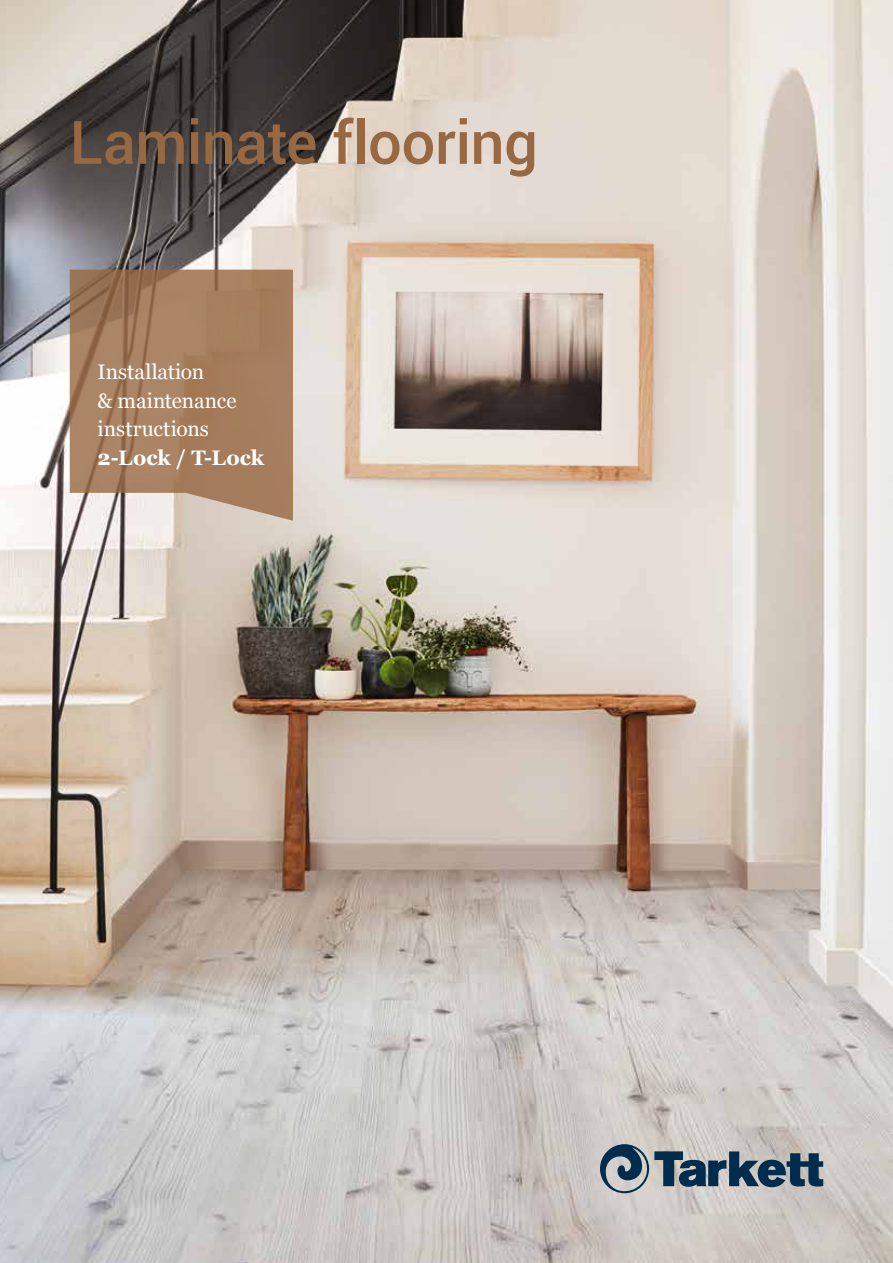
<style>
.page{position:relative;width:893px;height:1263px;background:#fff}
.page>*{position:absolute;margin:0;border:0;box-sizing:border-box;transform-origin:0 0}
.t1{font:500 60px "Roboto";letter-spacing:-.01em;color:#976841}
.t2{font:21px/28.5px "Georgia";color:#fff}
.t3{font:700 21px "Georgia";color:#fff}
</style>
<div class="page">
<img style="left:0;top:0;width:893px;height:1263px">
<svg style="left:600px;top:1144px;width:223px;height:49px;background:#798893"></svg>
<svg style="left:70px;top:270px;width:223px;height:251px;background:#a98466"></svg>
<h1 class="t1" style="left:70px;top:100px;width:470px">Laminate flooring</h1>
<p class="t2" style="left:98px;top:357px;width:141px">Installation<br>&amp; maintenance instructions</p>
<p class="t3" style="left:98px;top:441px;width:168px">2-Lock / T-Lock</p>
</div>
